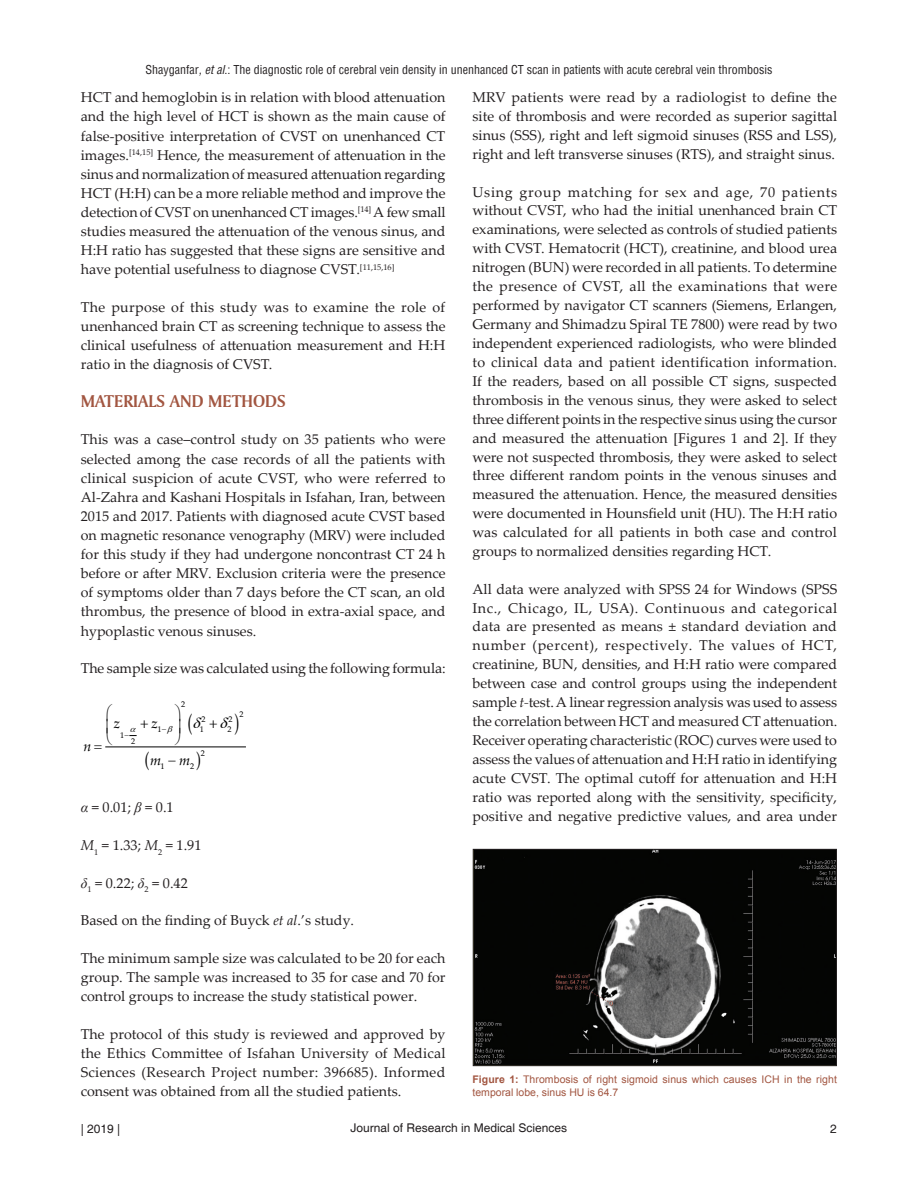
<style>
.page{position:relative;width:918px;height:1188px;background:#fff}
.page>*{position:absolute;margin:0;border:0;box-sizing:border-box;transform-origin:0 0}
.t1{font:18px "Amerigo BT Bold A";color:#a25641}
.TX{font:14.25px/18.9px "Palatino Linotype";color:#231f20;text-align:justify}
.t2{font:italic 14.25px "Palatino Linotype";color:#000}
.t3{font:condensed 12px "Helvetica";color:#231f20}
.t4{font:12px "Helvetica";color:#231f20}
.FGC{font:10.5px/13.6px "Arial";letter-spacing:.005em;color:#a25641}
.t5{font:8.25px "Palatino Linotype";color:#000}
.s1{font-style:italic}
.s2{font-family:"Times New Roman";font-style:italic}
.s3{font-weight:700}
</style>
<div class="page">
<hr style="left:106px;top:747px;width:139px;height:1px;background:#000">
<img style="left:475px;top:851px;width:360px;height:213px">
<div style="left:473px;top:849px;width:364px;height:217px;border:1px solid #231f20"></div>
<svg style="left:105px;top:746px;width:7px;height:2px"></svg>
<p class="t3" style="left:146px;top:62px;width:628px">Shayganfar<span class="s1">, et al</span>.: The diagnostic role of cerebral vein density in unenhanced CT scan in patients with acute cerebral vein thrombosis</p>
<p class="TX" style="left:81px;top:87px;width:366px">HCT and hemoglobin is in relation with blood attenuation and the high level of HCT is shown as the main cause of false‑positive interpretation of CVST on unenhanced CT images.<sup>[14,15]</sup> Hence, the measurement of attenuation in the sinus and normalization of measured attenuation regarding HCT (H:H) can be a more reliable method and improve the detection of CVST on unenhanced CT images.<sup>[14]</sup> A few small studies measured the attenuation of the venous sinus, and H:H ratio has suggested that these signs are sensitive and have potential usefulness to diagnose CVST.<sup>[11,15,16]</sup></p>
<p class="TX" style="left:81px;top:297px;width:366px">The purpose of this study was to examine the role of unenhanced brain CT as screening technique to assess the clinical usefulness of attenuation measurement and H:H ratio in the diagnosis of CVST.</p>
<h1 class="t1" style="left:81px;top:390px;width:206px">MATERIALS AND METHODS</h1>
<p class="TX" style="left:81px;top:429px;width:366px">This was a case–control study on 35 patients who were selected among the case records of all the patients with clinical suspicion of acute CVST, who were referred to Al‑Zahra and Kashani Hospitals in Isfahan, Iran, between 2015 and 2017. Patients with diagnosed acute CVST based on magnetic resonance venography (MRV) were included for this study if they had undergone noncontrast CT 24 h before or after MRV. Exclusion criteria were the presence of symptoms older than 7 days before the CT scan, an old thrombus, the presence of blood in extra‑axial space, and hypoplastic venous sinuses.</p>
<p class="TX" style="left:81px;top:658px;width:366px">The sample size was calculated using the following formula:</p>
<p class="t2" style="left:83px;top:736px;width:9px">n</p>
<p class="t2" style="left:114px;top:713px;width:8px">z</p>
<p class="t2" style="left:151px;top:713px;width:8px">z</p>
<p class="t5" style="left:158px;top:724px;width:10px">1−</p>
<p class="t5" style="left:120px;top:729px;width:10px">1−</p>
<p class="t5" style="left:131px;top:735px;width:6px">2</p>
<p class="t5" style="left:181px;top:698px;width:6px">2</p>
<p class="t5" style="left:239px;top:709px;width:6px">2</p>
<p class="t5" style="left:201px;top:713px;width:6px">2</p>
<p class="t5" style="left:229px;top:713px;width:6px">2</p>
<p class="t5" style="left:200px;top:724px;width:6px">1</p>
<p class="t5" style="left:228px;top:724px;width:6px">2</p>
<p class="t5" style="left:201px;top:747px;width:6px">2</p>
<p class="t2" style="left:150px;top:750px;width:13px">m</p>
<p class="TX" style="left:81px;top:797px;width:94px"><span class="s2">α</span> = 0.01; <span class="s2">β</span> = 0.1</p>
<p class="TX" style="left:81px;top:835px;width:122px"><span class="s1">M</span><sub>1</sub> = 1.33; <span class="s1">M</span><sub>2</sub> = 1.91</p>
<p class="TX" style="left:81px;top:873px;width:109px"><span class="s2">δ</span><sub>1</sub> = 0.22; <span class="s2">δ</span><sub>2</sub> = 0.42</p>
<p class="TX" style="left:81px;top:910px;width:275px">Based on the finding of Buyck <span class="s1">et al</span>.’s study.</p>
<p class="TX" style="left:81px;top:948px;width:366px">The minimum sample size was calculated to be 20 for each group. The sample was increased to 35 for case and 70 for control groups to increase the study statistical power.</p>
<p class="TX" style="left:81px;top:1024px;width:366px">The protocol of this study is reviewed and approved by the Ethics Committee of Isfahan University of Medical Sciences (Research Project number: 396685). Informed consent was obtained from all the studied patients.</p>
<p class="t2" style="left:168px;top:750px;width:23px">−m</p>
<p class="t5" style="left:161px;top:761px;width:6px">1</p>
<p class="t5" style="left:190px;top:761px;width:6px">2</p>
<p class="TX" style="left:472px;top:87px;width:366px">MRV patients were read by a radiologist to define the site of thrombosis and were recorded as superior sagittal sinus (SSS), right and left sigmoid sinuses (RSS and LSS), right and left transverse sinuses (RTS), and straight sinus.</p>
<p class="TX" style="left:472px;top:182px;width:366px">Using group matching for sex and age, 70 patients without CVST, who had the initial unenhanced brain CT examinations, were selected as controls of studied patients with CVST. Hematocrit (HCT), creatinine, and blood urea nitrogen (BUN) were recorded in all patients. To determine the presence of CVST, all the examinations that were performed by navigator CT scanners (Siemens, Erlangen, Germany and Shimadzu Spiral TE 7800) were read by two independent experienced radiologists, who were blinded to clinical data and patient identification information.<br>If the readers, based on all possible CT signs, suspected thrombosis in the venous sinus, they were asked to select three different points in the respective sinus using the cursor and measured the attenuation [Figures 1 and 2]. If they were not suspected thrombosis, they were asked to select three different random points in the venous sinuses and measured the attenuation. Hence, the measured densities were documented in Hounsfield unit (HU). The H:H ratio was calculated for all patients in both case and control groups to normalized densities regarding HCT.</p>
<p class="TX" style="left:472px;top:579px;width:366px">All data were analyzed with SPSS 24 for Windows (SPSS Inc., Chicago, IL, USA). Continuous and categorical data are presented as means ± standard deviation and number (percent), respectively. The values of HCT, creatinine, BUN, densities, and H:H ratio were compared between case and control groups using the independent sample <span class="s1">t‑</span>test. A linear regression analysis was used to assess the correlation between HCT and measured CT attenuation.<br>Receiver operating characteristic (ROC) curves were used to assess the values of attenuation and H:H ratio in identifying acute CVST. The optimal cutoff for attenuation and H:H ratio was reported along with the sensitivity, specificity, positive and negative predictive values, and area under</p>
<p class="FGC" style="left:472px;top:1072px;width:366px"><span class="s3">Figure 1:</span> Thrombosis of right sigmoid sinus which causes ICH in the right temporal lobe, sinus HU is 64.7</p>
<p class="t4" style="left:81px;top:1122px;width:41px">| 2019 |</p>
<p class="t4" style="left:351px;top:1121px;width:218px">Journal of Research in Medical Sciences</p>
<p class="t4" style="left:830px;top:1122px;width:8px">2</p>
</div>
